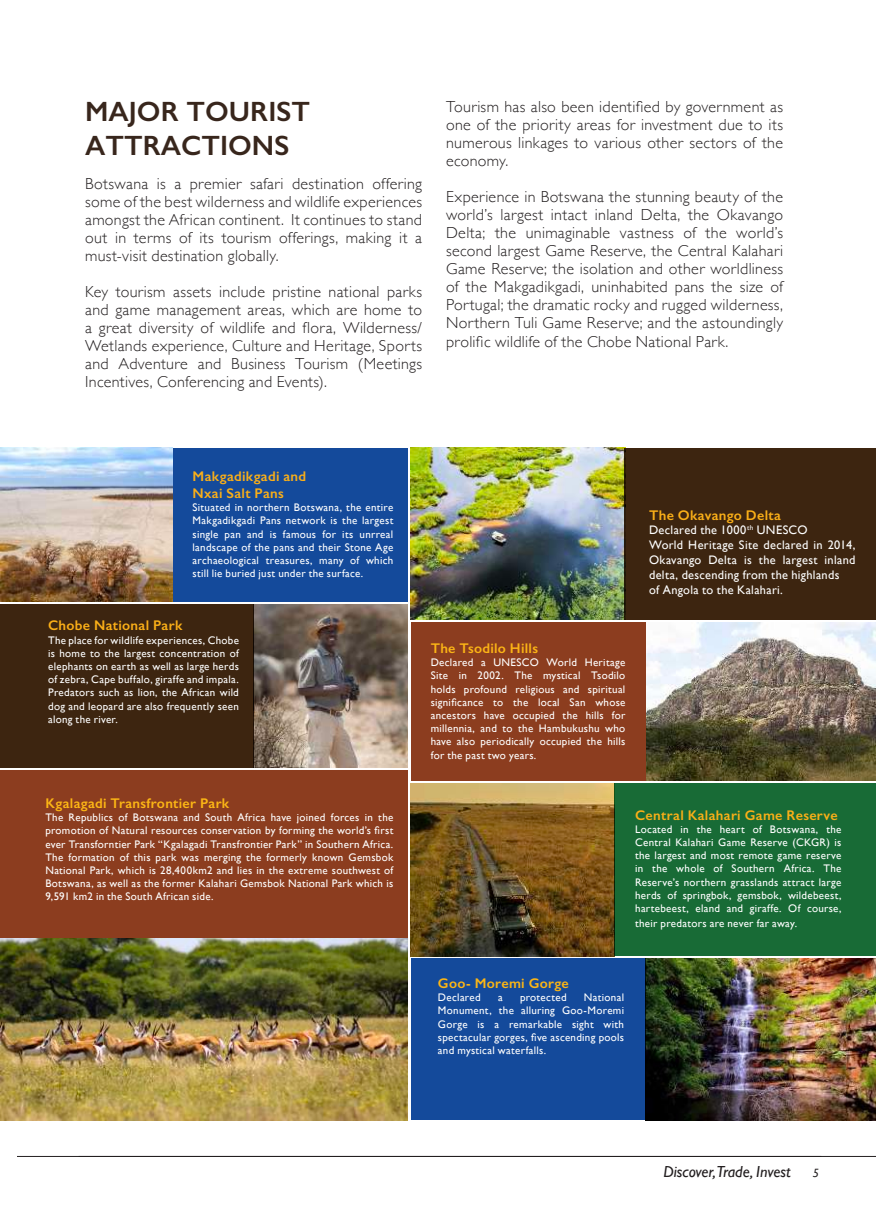
<style>
.page{position:relative;width:876px;height:1225px;background:#fff}
.page>*{position:absolute;margin:0;border:0;box-sizing:border-box;transform-origin:0 0}
.t1{font:600 28px/33.6px "Gill Sans";color:#38261c}
.t2{font:300 16px/18px "Gill Sans";letter-spacing:.02em;color:#231f20;text-align:justify}
.t3{font:italic 16px "Gill Sans";color:#231f20}
.t4{font:600 14px/17px "Gill Sans";letter-spacing:.025em;color:#faaf18}
.t5{font:600 14px "Gill Sans";letter-spacing:.025em;color:#fcb615}
.t6{font:600 14px "Gill Sans";letter-spacing:.02em;color:#fbb416}
.t7{font:12.4px/14.8px "Gill Sans";letter-spacing:.025em;color:#fff}
.t8{font:italic 12px "Gill Sans";color:#231f20}
.t9{font:11px/13.2px "Gill Sans";letter-spacing:.025em;color:#fff;text-align:justify}
</style>
<div class="page">
<hr style="left:79px;top:1156px;width:797px;height:1px;background:#231f20">
<hr style="left:17px;top:1156px;width:804px;height:1px;background:#231f20">
<div style="left:173px;top:448px;width:234px;height:153px;background:#144a9b"></div>
<img style="left:0;top:448px;width:173px;height:153px">
<img style="left:253px;top:604px;width:154px;height:163px">
<img style="left:0;top:937px;width:407px;height:183px">
<img style="left:411px;top:448px;width:213px;height:171px">
<img style="left:645px;top:623px;width:231px;height:157px">
<img style="left:411px;top:783px;width:204px;height:173px">
<div style="left:624px;top:448px;width:252px;height:172px;background:#3d2510"></div>
<div style="left:615px;top:783px;width:261px;height:173px;background:#186b36"></div>
<div style="left:411px;top:622px;width:234px;height:158px;background:#8c3d1f"></div>
<div style="left:411px;top:959px;width:234px;height:161px;background:#144a9b"></div>
<img style="left:645px;top:959px;width:231px;height:161px">
<div style="left:0;top:604px;width:253px;height:163px;background:#3d2510"></div>
<div style="left:0;top:770px;width:407px;height:167px;background:#8c3d1f"></div>
<h1 class="t1" style="left:85px;top:94px;width:226px">MAJOR TOURIST<br>ATTRACTIONS</h1>
<p class="t2" style="left:85px;top:174px;width:338px">Botswana is a premier safari destination offering some of the best wilderness and wildlife experiences amongst the African continent. It continues to stand out in terms of its tourism offerings, making it a must-visit destination globally.</p>
<p class="t2" style="left:85px;top:282px;width:338px">Key tourism assets include pristine national parks and game management areas, which are home to a great diversity of wildlife and flora, Wilderness/ Wetlands experience, Culture and Heritage, Sports and Adventure and Business Tourism (Meetings Incentives, Conferencing and Events).</p>
<h2 class="t2" style="left:446px;top:97px;width:338px">Tourism has also been identified by government as one of the priority areas for investment due to its numerous linkages to various other sectors of the economy.</h2>
<p class="t2" style="left:446px;top:187px;width:338px">Experience in Botswana the stunning beauty of the world’s largest intact inland Delta, the Okavango Delta; the unimaginable vastness of the world’s second largest Game Reserve, the Central Kalahari Game Reserve; the isolation and other worldliness of the Makgadikgadi, uninhabited pans the size of Portugal; the dramatic rocky and rugged wilderness, Northern Tuli Game Reserve; and the astoundingly prolific wildlife of the Chobe National Park.</p>
<p class="t4" style="left:193px;top:468px;width:115px">Makgadikgadi and<br>Nxai Salt Pans</p>
<p class="t9" style="left:193px;top:501px;width:202px">Situated in northern Botswana, the entire Makgadikgadi Pans network is the largest single pan and is famous for its unrreal landscape of the pans and their Stone Age archaeological treasures, many of which still lie buried just under the surface.</p>
<p class="t4" style="left:48px;top:617px;width:136px">Chobe National Park</p>
<p class="t9" style="left:48px;top:633px;width:192px">The place for wildlife experiences, Chobe is home to the largest concentration of elephants on earth as well as large herds of zebra, Cape buffalo, giraffe and impala.<br>Predators such as lion, the African wild dog and leopard are also frequently seen along the river.</p>
<p class="t5" style="left:45px;top:794px;width:185px">Kgalagadi Transfrontier Park</p>
<p class="t9" style="left:45px;top:810px;width:349px">The Republics of Botswana and South Africa have joined forces in the promotion of Natural resources conservation by forming the world’s first ever Transforntier Park “Kgalagadi Transfrontier Park” in Southern Africa.<br>The formation of this park was merging the formerly known Gemsbok National Park, which is 28,400km2 and lies in the extreme southwest of Botswana, as well as the former Kalahari Gemsbok National Park which is 9,591 km2 in the South African side.</p>
<p class="t6" style="left:431px;top:640px;width:109px">The Tsodilo Hills</p>
<p class="t9" style="left:431px;top:655px;width:196px">Declared a UNESCO World Heritage Site in 2002. The mystical Tsodilo holds profound religious and spiritual significance to the local San whose ancestors have occupied the hills for millennia, and to the Hambukushu who have also periodically occupied the hills for the past two years.</p>
<p class="t4" style="left:649px;top:506px;width:133px">The Okavango Delta</p>
<p class="t7" style="left:649px;top:522px;width:208px">Declared the 1000<sup>th</sup> UNESCO<br>World Heritage Site declared in 2014, Okavango Delta is the largest inland delta, descending from the highlands<br>of Angola to the Kalahari.</p>
<p class="t4" style="left:635px;top:806px;width:204px">Central Kalahari Game Reserve</p>
<p class="t9" style="left:635px;top:822px;width:208px">Located in the heart of Botswana, the Central Kalahari Game Reserve (CKGR) is the largest and most remote game reserve in the whole of Southern Africa. The Reserve’s northern grasslands attract large herds of springbok, gemsbok, wildebeest, hartebeest, eland and giraffe. Of course,</p>
<p class="t9" style="left:635px;top:916px;width:163px">their predators are never far away.</p>
<p class="t5" style="left:438px;top:975px;width:132px">Goo- Moremi Gorge</p>
<p class="t9" style="left:438px;top:990px;width:44px">Declared</p>
<p class="t9" style="left:498px;top:990px;width:6px">a</p>
<p class="t9" style="left:520px;top:990px;width:48px">protected</p>
<p class="t9" style="left:438px;top:990px;width:188px;text-indent:146px">National Monument, the alluring Goo-Moremi Gorge is a remarkable sight with spectacular gorges, five ascending pools and mystical waterfalls.</p>
<h2 class="t3" style="left:663px;top:1162px;width:129px">Discover,Trade, Invest</h2>
<p class="t8" style="left:813px;top:1166px;width:8px">5</p>
</div>
